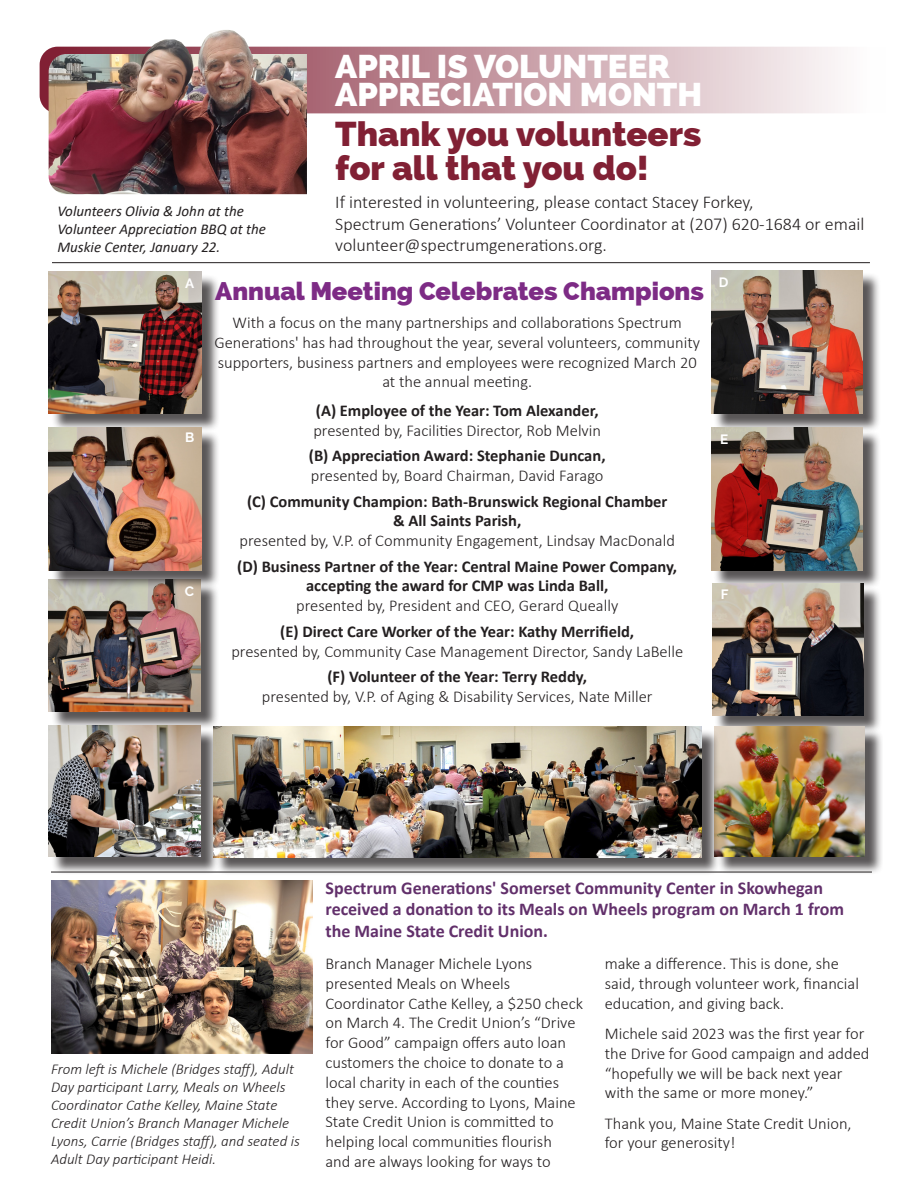
<style>
.page{position:relative;width:918px;height:1188px;background:#fff}
.page>*{position:absolute;margin:0;border:0;box-sizing:border-box;transform-origin:0 0}
.t1{font:800 34.5px "Raleway";color:#812034}
.t2{font:800 33px "Raleway";color:#fff}
.t3{font:800 25.5px "Raleway";color:#7d2b85}
.t4{font:300 18px "Calibri";color:#231f20}
.t5{font:700 18px/21.6px "Calibri";color:#62306b}
.t6{font:300 16.5px/19.8px "Calibri";color:#231f20}
.t7{font:700 16.5px "Calibri";color:#231f20}
.t8{font:italic 300 15px/18px "Calibri";color:#231f20}
.t9{font:italic 15px/18px "Calibri";color:#231f20}
.t10{font:700 13.5px "Raleway";color:#fff}
</style>
<div class="page">
<hr style="left:52px;top:262px;width:818px;height:1px;background:#231f20">
<svg style="left:40px;top:47px;width:798px;height:66px;background:#cda7af"></svg>
<img style="left:51px;top:880px;width:261px;height:174px">
<div style="left:51px;top:274px;width:169px;height:158px;background:#231f20;opacity:.75"></div>
<img style="left:49px;top:272px;width:152px;height:141px">
<div style="left:713px;top:272px;width:168px;height:160px;background:#231f20;opacity:.75"></div>
<img style="left:711px;top:270px;width:151px;height:143px">
<div style="left:713px;top:430px;width:168px;height:159px;background:#231f20;opacity:.75"></div>
<img style="left:711px;top:428px;width:151px;height:142px">
<div style="left:714px;top:586px;width:168px;height:148px;background:#231f20;opacity:.75"></div>
<img style="left:712px;top:584px;width:151px;height:132px">
<div style="left:51px;top:582px;width:169px;height:149px;background:#231f20;opacity:.75"></div>
<img style="left:49px;top:580px;width:152px;height:132px">
<div style="left:51px;top:430px;width:169px;height:159px;background:#231f20;opacity:.75"></div>
<img style="left:49px;top:428px;width:152px;height:142px">
<img style="left:49px;top:54px;width:258px;height:140px">
<img style="left:137px;top:30px;width:116px;height:49px">
<div style="left:51px;top:728px;width:168px;height:147px;background:#231f20;opacity:.75"></div>
<img style="left:49px;top:726px;width:151px;height:131px">
<div style="left:716px;top:728px;width:167px;height:147px;background:#231f20;opacity:.75"></div>
<img style="left:714px;top:726px;width:151px;height:131px">
<div style="left:215px;top:729px;width:505px;height:147px;background:#231f20;opacity:.75"></div>
<img style="left:213px;top:727px;width:488px;height:130px">
<p class="t9" style="left:57px;top:201px;width:188px">Volunteers Olivia &amp; John at the</p>
<p class="t9" style="left:57px;top:219px;width:210px">Volunteer Appreciation BBQ at the<br>Muskie Center, January 22.</p>
<p class="t2" style="left:335px;top:47px;width:336px">APRIL IS VOLUNTEER</p>
<p class="t2" style="left:335px;top:75px;width:368px">APPRECIATION MONTH</p>
<p class="t1" style="left:335px;top:114px;width:367px">Thank you volunteers</p>
<p class="t1" style="left:335px;top:148px;width:315px">for all that you do!</p>
<p class="t4" style="left:335px;top:191px;width:420px">If interested in volunteering, please contact Stacey Forkey,</p>
<p class="t4" style="left:335px;top:212px;width:531px">Spectrum Generations’ Volunteer Coordinator at (207) 620-1684 or email</p>
<p class="t4" style="left:335px;top:234px;width:273px">volunteer@spectrumgenerations.org.</p>
<p class="t10" style="left:185px;top:275px;width:11px">A</p>
<p class="t10" style="left:185px;top:430px;width:11px">B</p>
<p class="t10" style="left:185px;top:584px;width:11px">C</p>
<p class="t3" style="left:215px;top:277px;width:490px">Annual Meeting Celebrates Champions</p>
<p class="t6" style="left:214px;top:313px;width:487px;text-align:center">With a focus on the many partnerships and collaborations Spectrum Generations' has had throughout the year, several volunteers, community supporters, business partners and employees were recognized March 20 at the annual meeting.</p>
<p class="t7" style="left:316px;top:399px;width:284px">(A) Employee of the Year: Tom Alexander,</p>
<p class="t6" style="left:313px;top:420px;width:289px">presented by, Facilities Director, Rob Melvin</p>
<p class="t7" style="left:309px;top:444px;width:298px">(B) Appreciation Award: Stephanie Duncan,</p>
<p class="t6" style="left:311px;top:466px;width:294px">presented by, Board Chairman, David Farago</p>
<p class="t7" style="left:247px;top:489px;width:422px">(C) Community Champion: Bath-Brunswick Regional Chamber</p>
<p class="t7" style="left:393px;top:509px;width:130px">&amp; All Saints Parish,</p>
<p class="t6" style="left:240px;top:531px;width:437px">presented by, V.P. of Community Engagement, Lindsay MacDonald</p>
<p class="t7" style="left:237px;top:555px;width:441px">(D) Business Partner of the Year: Central Maine Power Company,</p>
<p class="t7" style="left:306px;top:574px;width:304px">accepting the award for CMP was Linda Ball,</p>
<p class="t6" style="left:296px;top:596px;width:324px">presented by, President and CEO, Gerard Queally</p>
<p class="t7" style="left:280px;top:620px;width:355px">(E) Direct Care Worker of the Year: Kathy Merrifield,</p>
<p class="t6" style="left:231px;top:641px;width:453px">presented by, Community Case Management Director, Sandy LaBelle</p>
<p class="t7" style="left:327px;top:665px;width:261px">(F) Volunteer of the Year: Terry Reddy,</p>
<p class="t6" style="left:262px;top:686px;width:392px">presented by, V.P. of Aging &amp; Disability Services, Nate Miller</p>
<p class="t10" style="left:719px;top:275px;width:11px">D</p>
<p class="t10" style="left:720px;top:431px;width:10px">E</p>
<p class="t10" style="left:721px;top:587px;width:9px">F</p>
<p class="t5" style="left:326px;top:877px;width:499px">Spectrum Generations' Somerset Community Center in Skowhegan</p>
<p class="t5" style="left:326px;top:898px;width:520px">received a donation to its Meals on Wheels program on March 1 from the Maine State Credit Union.</p>
<p class="t8" style="left:51px;top:1060px;width:244px">From left is Michele (Bridges staff), Adult<br>Day participant Larry, Meals on Wheels</p>
<p class="t8" style="left:51px;top:1096px;width:250px">Coordinator Cathe Kelley, Maine State Credit Union’s Branch Manager Michele Lyons, Carrie (Bridges staff), and seated is Adult Day participant Heidi.</p>
<p class="t6" style="left:326px;top:954px;width:259px">Branch Manager Michele Lyons presented Meals on Wheels Coordinator Cathe Kelley, a $250 check on March 4. The Credit Union’s “Drive for Good” campaign offers auto loan customers the choice to donate to a local charity in each of the counties they serve. According to Lyons, Maine State Credit Union is committed to helping local communities flourish<br>and are always looking for ways to</p>
<p class="t6" style="left:605px;top:954px;width:256px">make a difference. This is done, she said, through volunteer work, financial education, and giving back.</p>
<p class="t6" style="left:605px;top:1023px;width:266px">Michele said 2023 was the first year for the Drive for Good campaign and added “hopefully we will be back next year with the same or more money.”</p>
<p class="t6" style="left:605px;top:1113px;width:248px">Thank you, Maine State Credit Union, for your generosity!</p>
</div>
